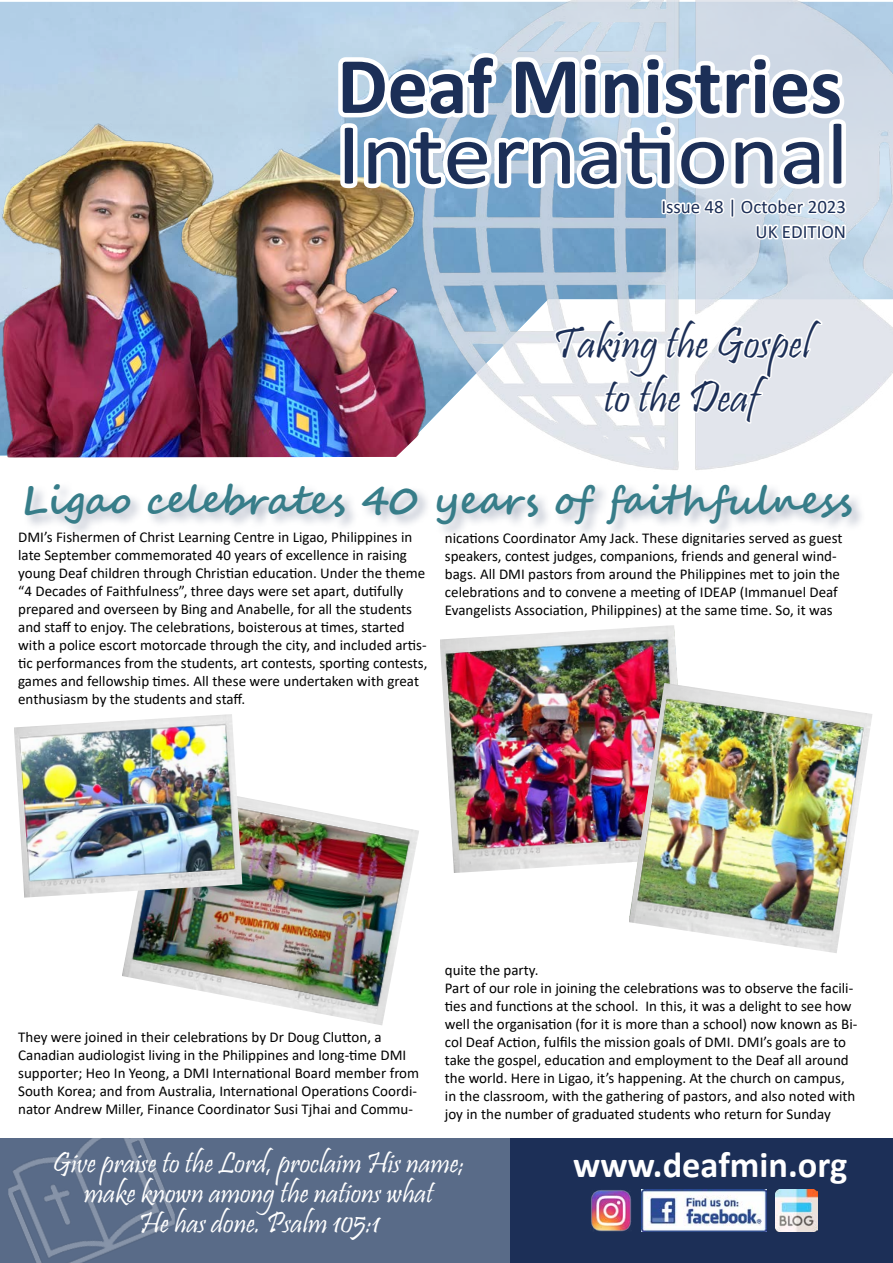
<style>
.page{position:relative;width:893px;height:1263px;background:#fff}
.page>*{position:absolute;margin:0;border:0;box-sizing:border-box;transform-origin:0 0}
.t1{font:87.75px "Calibri";color:#1c2f57;scale:1.11 1}
.t2{font:700 81px "Calibri";color:#1c2f57}
.t3{font:45px/54px "Pristina";color:#1c2f57;text-align:center}
.t4{font:700 39px "Segoe Script";color:#377d89}
.t5{font:700 36.45px "Calibri";color:#fff}
.t6{font:30px/30px "Pristina";color:#fff;text-align:center}
.t7{font:18.9px/25.2px "Calibri";color:#1c2f57;text-align:right}
.t8{font:15px/18px "Calibri";color:#000}
</style>
<div class="page">
<img style="left:398px;top:0;width:495px;height:470px">
<img style="left:0;top:123px;width:330px;height:334px">
<div style="left:0;top:1138px;width:892px;height:125px;background:#596b88"></div>
<div style="left:510px;top:1138px;width:383px;height:125px;background:#1c2f57"></div>
<img style="left:641px;top:1190px;width:125px;height:41px">
<img style="left:590px;top:1190px;width:42px;height:41px">
<img style="left:8px;top:1138px;width:167px;height:125px">
<img style="left:776px;top:1190px;width:41px;height:41px">
<svg style="left:330px;top:46px;width:524px;height:415px"></svg>
<div style="left:573px;top:1151px;width:274px;height:33px;background:#1c2f57"></div>
<div style="left:23px;top:481px;width:843px;height:57px;background:#9da5b7;opacity:.75"></div>
<img style="left:122px;top:797px;width:297px;height:228px">
<img style="left:14px;top:714px;width:228px;height:184px">
<img style="left:440px;top:625px;width:238px;height:248px">
<img style="left:628px;top:683px;width:244px;height:270px">
<h2 class="t2" style="left:337px;top:29px;width:506px">Deaf Ministries</h2>
<h1 class="t1" style="left:337px;top:93px;width:463px">International</h1>
<p class="t7" style="left:661px;top:193px;width:186px">Issue 48 | October 2023<br>UK EDITION</p>
<h3 class="t3" style="left:552px;top:320px;width:260px">Taking the Gospel to the Deaf</h3>
<h3 class="t4" style="left:21px;top:468px;width:832px">Ligao celebrates 40 years of faithfulness</h3>
<p class="t8" style="left:18px;top:527px;width:411px">DMI’s Fishermen of Christ Learning Centre in Ligao, Philippines in late September commemorated 40 years of excellence in raising young Deaf children through Christian education. Under the theme “4 Decades of Faithfulness”, three days were set apart, dutifully prepared and overseen by Bing and Anabelle, for all the students and staff to enjoy. The celebrations, boisterous at times, started with a police escort motorcade through the city, and included artis&shy;tic performances from the students, art contests, sporting contests, games and fellowship times. All these were undertaken with great enthusiasm by the students and staff.</p>
<p class="t8" style="left:445px;top:528px;width:399px">nications Coordinator Amy Jack. These dignitaries served as guest speakers, contest judges, companions, friends and general wind&shy;bags. All DMI pastors from around the Philippines met to join the celebrations and to convene a meeting of IDEAP (Immanuel Deaf Evangelists Association, Philippines) at the same time. So, it was</p>
<p class="t8" style="left:18px;top:1028px;width:402px">They were joined in their celebrations by Dr Doug Clutton, a Canadian audiologist living in the Philippines and long-time DMI supporter; Heo In Yeong, a DMI International Board member from South Korea; and from Australia, International Operations Coordi&shy;nator Andrew Miller, Finance Coordinator Susi Tjhai and Commu-</p>
<p class="t8" style="left:445px;top:961px;width:414px">quite the party.<br>Part of our role in joining the celebrations was to observe the facili&shy;ties and functions at the school. In this, it was a delight to see how well the organisation (for it is more than a school) now known as Bi&shy;col Deaf Action, fulfils the mission goals of DMI. DMI’s goals are to take the gospel, education and employment to the Deaf all around the world. Here in Ligao, it’s happening. At the church on campus, in the classroom, with the gathering of pastors, and also noted with joy in the number of graduated students who return for Sunday</p>
<h3 class="t6" style="left:53px;top:1150px;width:413px">Give praise to the Lord, proclaim His name; make known among the nations what<br>He has done. Psalm 105:1</h3>
<h3 class="t5" style="left:573px;top:1139px;width:276px">www.deafmin.org</h3>
</div>
